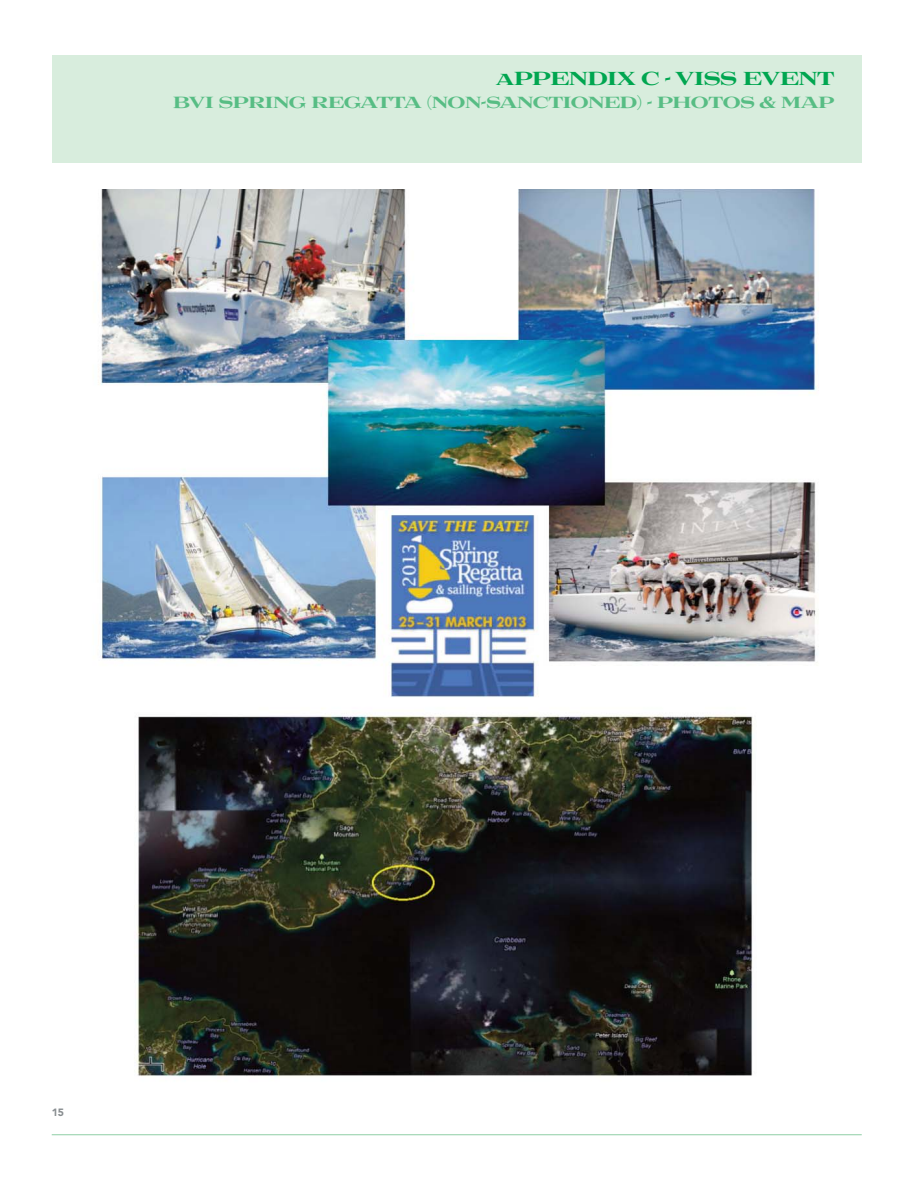
<style>
.page{position:relative;width:918px;height:1188px;background:#fff}
.page>*{position:absolute;margin:0;border:0;box-sizing:border-box;transform-origin:0 0}
.t1{font:21px "Luxury Diamond";letter-spacing:-.05em;color:#00a650}
.t2{font:18px "Luxury Diamond";letter-spacing:-.05em;color:#57bd84}
.t3{font:900 10.5px "Avenir";color:#888d90}
</style>
<div class="page">
<hr style="left:52px;top:1134px;width:810px;height:1px;background:#8fcea5">
<div style="left:52px;top:55px;width:810px;height:108px;background:#d8eddd"></div>
<img style="left:98px;top:190px;width:720px;height:887px">
<p class="t1" style="left:496px;top:68px;width:341px">aPPENDIX C - VISS EVENT</p>
<p class="t2" style="left:173px;top:93px;width:663px">BVI SPRING REGATTA (NON-SANCTIONED) - PHOTOS &amp; MAP</p>
<p class="t3" style="left:52px;top:1106px;width:14px">15</p>
</div>
